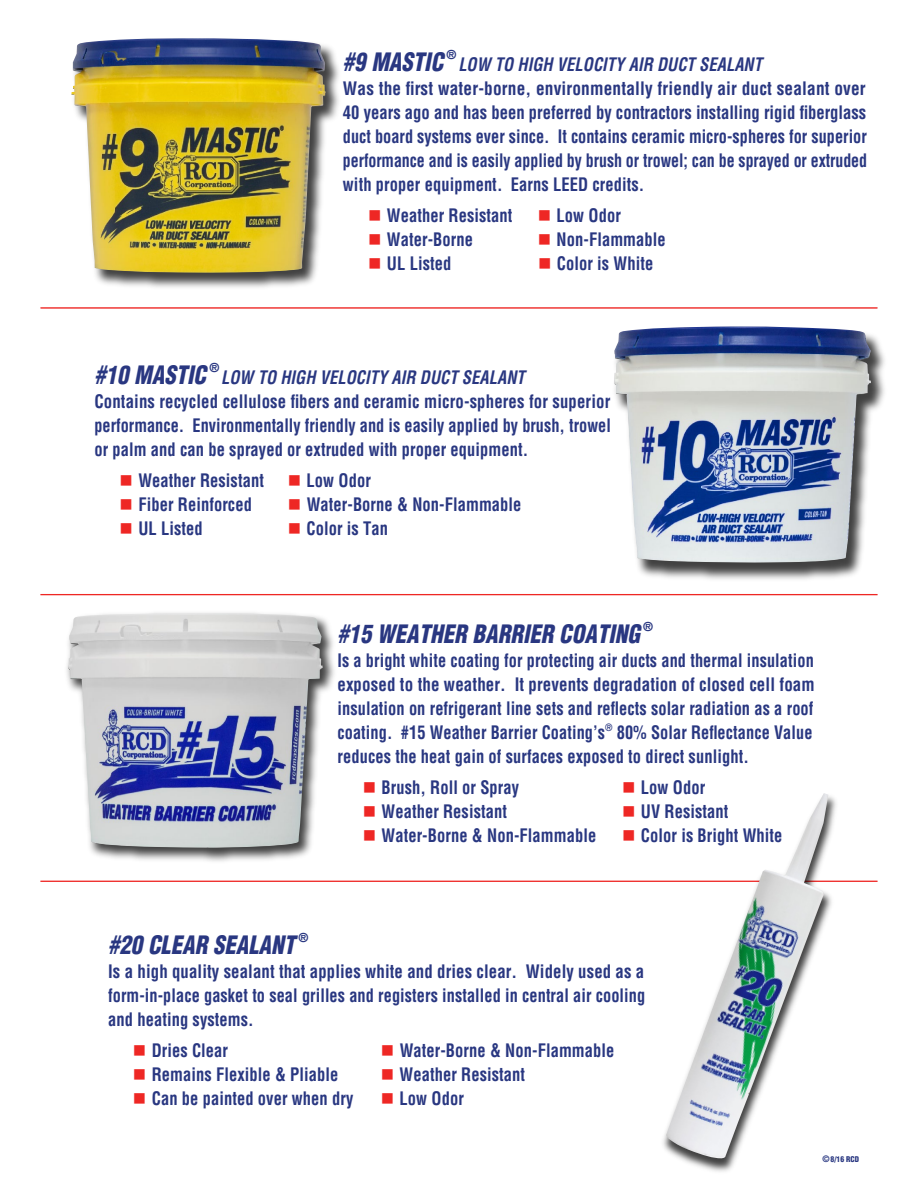
<style>
.page{position:relative;width:918px;height:1188px;background:#fff}
.page>*{position:absolute;margin:0;border:0;box-sizing:border-box;transform-origin:0 0}
.t1{font:italic 900 condensed 24.75px "Helvetica";letter-spacing:.005em;color:#293781;scale:.91 1}
.t2{font:700 condensed 18.15px "Helvetica";letter-spacing:.005em;color:#293781;scale:.91 1}
.t3{font:700 condensed 18.15px/24px "Helvetica";letter-spacing:.005em;color:#293781;text-align:justify;scale:.93 1}
.t4{font:700 condensed 18.15px/24px "Helvetica";letter-spacing:.005em;color:#293781;text-align:justify;scale:.95 1}
.t5{font:700 condensed 18.15px/24px "Helvetica";letter-spacing:.005em;color:#293781;scale:.9 1}
.t6{font:italic 700 condensed 18.15px "Helvetica";letter-spacing:.005em;color:#293781;scale:.91 1}
.t7{font:900 condensed 12px "Helvetica";color:#293781}
.t8{font:900 condensed 7.65px "Helvetica";color:#293781}
.s1{color:#ee2724}
.s2{font-stretch:normal;font-size:9px}
</style>
<div class="page">
<hr style="left:40px;top:594px;width:838px;height:1px;background:#ee2724">
<hr style="left:40px;top:307px;width:837px;height:2px;background:#ee2724">
<hr style="left:40px;top:881px;width:838px;height:1px;background:#ee2724">
<img style="left:614px;top:795px;width:264px;height:377px">
<img style="left:666px;top:793px;width:162px;height:365px">
<img style="left:40px;top:46px;width:347px;height:263px">
<img style="left:71px;top:38px;width:255px;height:235px">
<img style="left:566px;top:307px;width:319px;height:289px">
<img style="left:614px;top:326px;width:257px;height:237px">
<img style="left:40px;top:594px;width:343px;height:288px">
<img style="left:68px;top:613px;width:255px;height:235px">
<h1 class="t1" style="left:343px;top:46px;width:112px">#9 MASTIC</h1>
<p class="t7" style="left:447px;top:47px;width:11px">®</p>
<p class="t6" style="left:458px;top:53px;width:335px">LOW TO HIGH VELOCITY AIR DUCT SEALANT</p>
<p class="t4" style="left:343px;top:76px;width:553px">Was the first water-borne, environmentally friendly air duct sealant over 40 years ago and has been preferred by contractors installing rigid fiberglass duct board systems ever since. It contains ceramic micro-spheres for superior performance and is easily applied by brush or trowel; can be sprayed or extruded with proper equipment. Earns LEED credits.</p>
<p class="t2" style="left:368px;top:205px;width:160px"><span class="s1">■</span> Weather Resistant</p>
<p class="t2" style="left:538px;top:205px;width:93px"><span class="s1">■</span> Low Odor</p>
<p class="t2" style="left:368px;top:229px;width:117px"><span class="s1">■</span> Water-Borne</p>
<p class="t2" style="left:538px;top:229px;width:142px"><span class="s1">■</span> Non-Flammable</p>
<p class="t2" style="left:368px;top:253px;width:93px"><span class="s1">■</span> UL Listed</p>
<p class="t2" style="left:538px;top:253px;width:128px"><span class="s1">■</span> Color is White</p>
<h1 class="t1" style="left:94px;top:359px;width:124px">#10 MASTIC</h1>
<p class="t7" style="left:209px;top:360px;width:11px">®</p>
<p class="t6" style="left:221px;top:366px;width:335px">LOW TO HIGH VELOCITY AIR DUCT SEALANT</p>
<p class="t3" style="left:94px;top:389px;width:557px">Contains recycled cellulose fibers and ceramic micro-spheres for superior performance. Environmentally friendly and is easily applied by brush, trowel or palm and can be sprayed or extruded with proper equipment.</p>
<p class="t2" style="left:120px;top:470px;width:160px"><span class="s1">■</span> Weather Resistant</p>
<p class="t2" style="left:288px;top:470px;width:93px"><span class="s1">■</span> Low Odor</p>
<p class="t2" style="left:120px;top:494px;width:147px"><span class="s1">■</span> Fiber Reinforced</p>
<p class="t2" style="left:288px;top:494px;width:258px"><span class="s1">■</span> Water-Borne &amp; Non-Flammable</p>
<p class="t2" style="left:120px;top:518px;width:93px"><span class="s1">■</span> UL Listed</p>
<p class="t2" style="left:288px;top:518px;width:112px"><span class="s1">■</span> Color is Tan</p>
<h1 class="t1" style="left:337px;top:618px;width:334px">#15 WEATHER BARRIER COATING</h1>
<p class="t7" style="left:643px;top:619px;width:11px">®</p>
<p class="t5" style="left:337px;top:648px;width:532px">Is a bright white coating for protecting air ducts and thermal insulation exposed to the weather. It prevents degradation of closed cell foam insulation on refrigerant line sets and reflects solar radiation as a roof coating. #15 Weather Barrier Coating’s<sup>®</sup> 80% Solar Reflectance Value reduces the heat gain of surfaces exposed to direct sunlight.</p>
<p class="t2" style="left:363px;top:776px;width:173px"><span class="s1">■</span> Brush, Roll or Spray</p>
<p class="t2" style="left:622px;top:776px;width:93px"><span class="s1">■</span> Low Odor</p>
<p class="t2" style="left:363px;top:800px;width:160px"><span class="s1">■</span> Weather Resistant</p>
<p class="t2" style="left:622px;top:800px;width:118px"><span class="s1">■</span> UV Resistant</p>
<p class="t2" style="left:363px;top:824px;width:258px"><span class="s1">■</span> Water-Borne &amp; Non-Flammable</p>
<p class="t2" style="left:622px;top:824px;width:178px"><span class="s1">■</span> Color is Bright White</p>
<h1 class="t1" style="left:108px;top:929px;width:207px">#20 CLEAR SEALANT</h1>
<p class="t7" style="left:298px;top:930px;width:11px">®</p>
<p class="t3" style="left:108px;top:959px;width:579px">Is a high quality sealant that applies white and dries clear. Widely used as a form-in-place gasket to seal grilles and registers installed in central air cooling and heating systems.</p>
<p class="t2" style="left:133px;top:1039px;width:106px"><span class="s1">■</span> Dries Clear</p>
<p class="t2" style="left:381px;top:1039px;width:258px"><span class="s1">■</span> Water-Borne &amp; Non-Flammable</p>
<p class="t2" style="left:133px;top:1063px;width:227px"><span class="s1">■</span> Remains Flexible &amp; Pliable</p>
<p class="t2" style="left:381px;top:1063px;width:160px"><span class="s1">■</span> Weather Resistant</p>
<p class="t2" style="left:133px;top:1087px;width:244px"><span class="s1">■</span> Can be painted over when dry</p>
<p class="t2" style="left:381px;top:1087px;width:93px"><span class="s1">■</span> Low Odor</p>
<p class="t8" style="left:822px;top:1154px;width:38px"><span class="s2">©</span>8/16 RCD</p>
</div>
